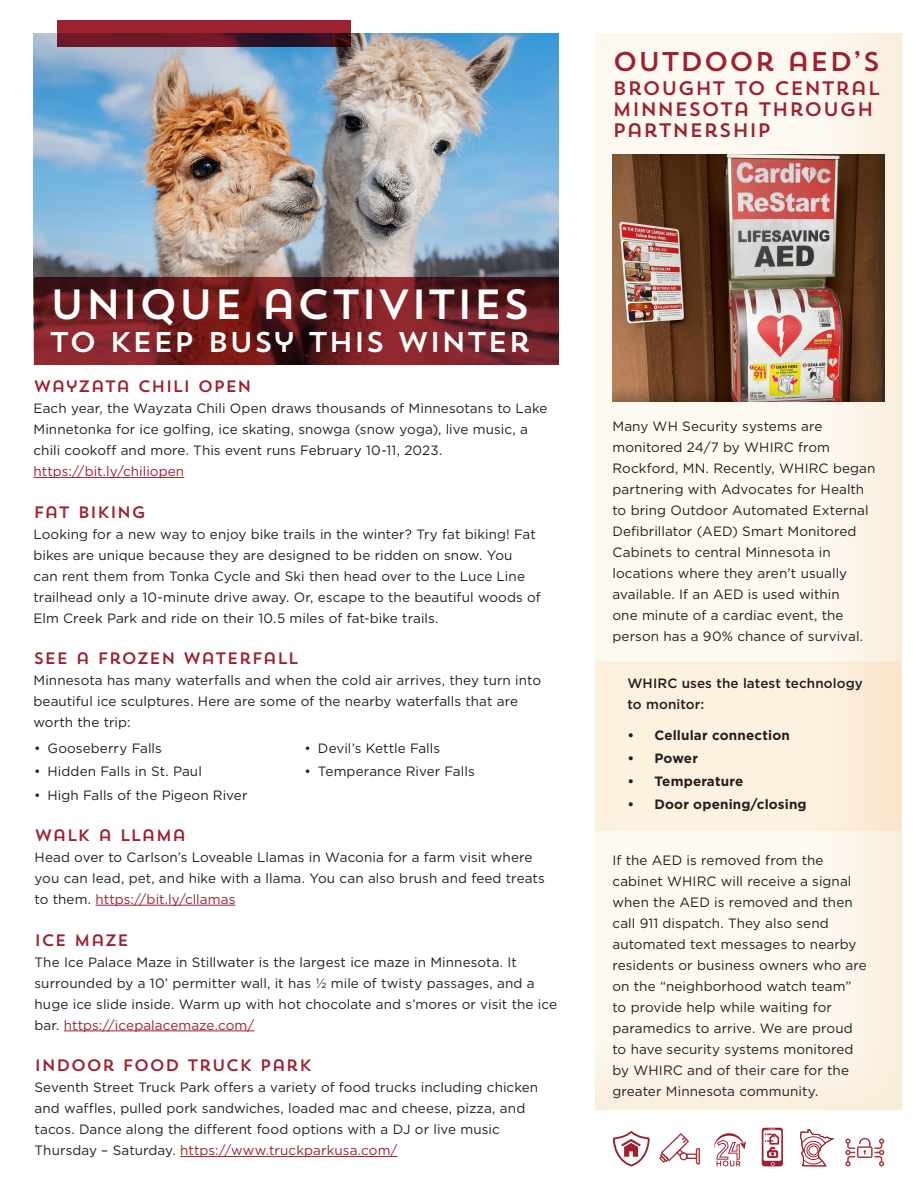
<style>
.page{position:relative;width:918px;height:1188px;background:#fff}
.page>*{position:absolute;margin:0;border:0;box-sizing:border-box;transform-origin:0 0}
.t1{font:42px "Trend Sans One";letter-spacing:-.015em;color:#fff}
.t2{font:28.5px "Trend Sans One";letter-spacing:-.01em;color:#fff}
.t3{font:27px "Trend Sans One";letter-spacing:-.01em;color:#9d2130}
.t4{font:19.5px/21px "Trend Sans One";letter-spacing:-.005em;color:#9d2130}
.Body_text{font:16.5px "Trend Sans One";color:#9d2130}
.Body_text-2{font:13.5px/21px "Gotham";letter-spacing:.005em;color:#231f20}
.t5{font:700 13.5px "Gotham";letter-spacing:.01em;color:#231f20}
.Body_text-3{font:500 13.5px/21px "Gotham";letter-spacing:.005em;color:#231f20}
.s1{color:#9d2130}
</style>
<div class="page">
<div style="left:594px;top:32px;width:309px;height:1079px;background:#f4e0c3;opacity:.61"></div>
<img style="left:34px;top:34px;width:524px;height:243px">
<hr style="left:34px;top:477px;width:150px;height:1px;background:#9d2130">
<svg style="left:34px;top:277px;width:524px;height:88px;background:#6c1d20"></svg>
<svg style="left:714px;top:1133px;width:32px;height:33px"></svg>
<svg style="left:613px;top:1131px;width:37px;height:35px"></svg>
<svg style="left:762px;top:1128px;width:21px;height:38px"></svg>
<svg style="left:763px;top:1130px;width:18px;height:31px"></svg>
<svg style="left:765px;top:1129px;width:14px;height:37px"></svg>
<svg style="left:845px;top:1138px;width:39px;height:28px"></svg>
<svg style="left:659px;top:1133px;width:41px;height:31px"></svg>
<svg style="left:800px;top:1129px;width:35px;height:38px"></svg>
<hr style="left:95px;top:905px;width:140px;height:1px;background:#9d2130">
<hr style="left:64px;top:1031px;width:190px;height:1px;background:#9d2130">
<hr style="left:180px;top:1156px;width:217px;height:1px;background:#9d2130">
<svg style="left:57px;top:20px;width:294px;height:27px;background:#771b2a"></svg>
<div style="left:611px;top:153px;width:274px;height:249px;background:#231f20;opacity:.27"></div>
<div style="left:595px;top:661px;width:307px;height:170px;background:linear-gradient(to right,#fef3e3,#fbecd6)"></div>
<p class="t3" style="left:613px;top:44px;width:270px">OUTDOOR AED’S</p>
<p class="t4" style="left:613px;top:78px;width:269px">BROUGHT TO CENTRAL<br>MINNESOTA THROUGH<br>PARTNERSHIP</p>
<p class="t1" style="left:49px;top:277px;width:483px">UNIQUE ACTIVITIES</p>
<p class="t2" style="left:49px;top:324px;width:483px">TO KEEP BUSY THIS WINTER</p>
<p class="Body_text" style="left:34px;top:376px;width:220px">WAYZATA CHILI OPEN</p>
<p class="Body_text-2" style="left:34px;top:398px;width:516px">Each year, the Wayzata Chili Open draws thousands of Minnesotans to Lake Minnetonka for ice golfing, ice skating, snowga (snow yoga), live music, a chili cookoff and more. This event runs February 10-11, 2023. <span class="s1">https://bit.ly/chiliopen</span></p>
<p class="Body_text" style="left:34px;top:501px;width:114px">FAT BIKING</p>
<p class="Body_text-2" style="left:34px;top:523px;width:509px">Looking for a new way to enjoy bike trails in the winter? Try fat biking! Fat bikes are unique because they are designed to be ridden on snow. You<br>can rent them from Tonka Cycle and Ski then head over to the Luce Line trailhead only a 10-minute drive away. Or, escape to the beautiful woods of Elm Creek Park and ride on their 10.5 miles of fat-bike trails.</p>
<p class="Body_text" style="left:34px;top:648px;width:267px">SEE A FROZEN WATERFALL</p>
<p class="Body_text-2" style="left:34px;top:670px;width:509px">Minnesota has many waterfalls and when the cold air arrives, they turn into beautiful ice sculptures. Here are some of the nearby waterfalls that are worth the trip:</p>
<p class="Body_text-2" style="left:34px;top:738px;width:129px">• Gooseberry Falls</p>
<p class="Body_text-2" style="left:34px;top:761px;width:169px">• Hidden Falls in St. Paul</p>
<p class="Body_text-2" style="left:34px;top:784px;width:215px">• High Falls of the Pigeon River</p>
<p class="Body_text-2" style="left:304px;top:738px;width:137px">• Devil’s Kettle Falls</p>
<p class="Body_text-2" style="left:304px;top:761px;width:172px">• Temperance River Falls</p>
<p class="Body_text" style="left:35px;top:824px;width:153px">WALK A LLAMA</p>
<p class="Body_text-2" style="left:35px;top:846px;width:512px">Head over to Carlson’s Loveable Llamas in Waconia for a farm visit where you can lead, pet, and hike with a llama. You can also brush and feed treats to them. <span class="s1">https://bit.ly/cllamas</span></p>
<p class="Body_text" style="left:35px;top:929px;width:96px">ICE MAZE</p>
<p class="Body_text-2" style="left:35px;top:951px;width:524px">The Ice Palace Maze in Stillwater is the largest ice maze in Minnesota. It surrounded by a 10’ permitter wall, it has ½ mile of twisty passages, and a huge ice slide inside. Warm up with hot chocolate and s’mores or visit the ice bar. <span class="s1">https://icepalacemaze.com/</span></p>
<p class="Body_text" style="left:35px;top:1055px;width:279px">INDOOR FOOD TRUCK PARK</p>
<p class="Body_text-2" style="left:35px;top:1077px;width:505px">Seventh Street Truck Park offers a variety of food trucks including chicken and waffles, pulled pork sandwiches, loaded mac and cheese, pizza, and tacos. Dance along the different food options with a DJ or live music Thursday – Saturday. <span class="s1">https://www.truckparkusa.com/</span></p>
<p class="Body_text-2" style="left:612px;top:416px;width:265px">Many WH Security systems are monitored 24/7 by WHIRC from Rockford, MN. Recently, WHIRC began partnering with Advocates for Health to bring Outdoor Automated External Defibrillator (AED) Smart Monitored Cabinets to central Minnesota in locations where they aren’t usually available. If an AED is used within<br>one minute of a cardiac event, the person has a 90% chance of survival.</p>
<p class="Body_text-3" style="left:627px;top:673px;width:237px">WHIRC uses the latest technology to monitor:</p>
<p class="t5" style="left:627px;top:726px;width:164px">• Cellular connection</p>
<p class="t5" style="left:627px;top:749px;width:72px">• Power</p>
<p class="t5" style="left:627px;top:772px;width:118px">• Temperature</p>
<p class="t5" style="left:627px;top:796px;width:181px">• Door opening/closing</p>
<p class="Body_text-2" style="left:612px;top:850px;width:256px">If the AED is removed from the cabinet WHIRC will receive a signal when the AED is removed and then call 911 dispatch. They also send automated text messages to nearby residents or business owners who are on the “neighborhood watch team” to provide help while waiting for paramedics to arrive. We are proud to have security systems monitored by WHIRC and of their care for the greater Minnesota community.</p>
</div>
